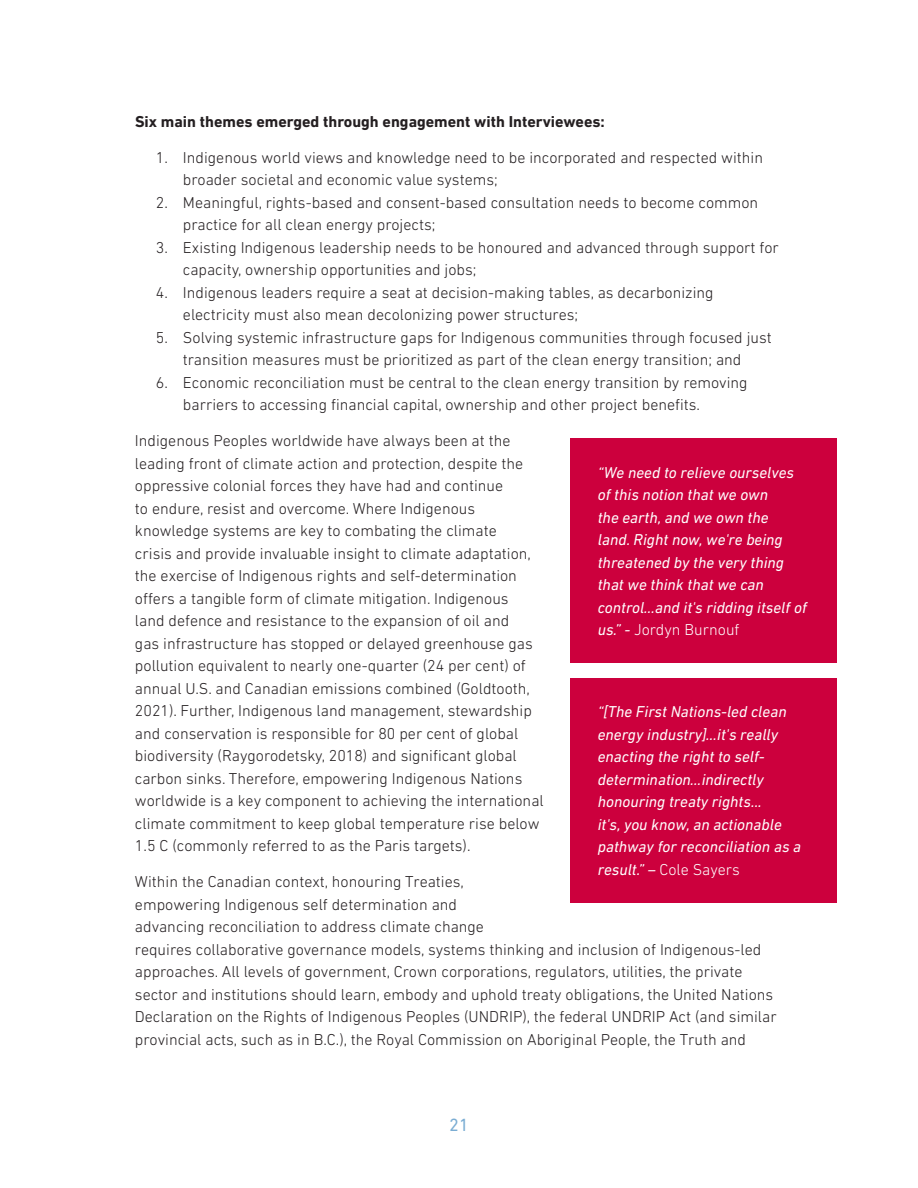
<style>
.page{position:relative;width:918px;height:1188px;background:#fff}
.page>*{position:absolute;margin:0;border:0;box-sizing:border-box;transform-origin:0 0}
.t1{font:18px "DIN Next LT Pro";color:#7badd3}
.t2{font:300 16.05px/22.5px "DIN Next LT Pro";color:#241f21}
.t3{font:italic 16.05px/22.5px "DIN Next LT Pro";color:#fff}
.t4{font:700 16.05px "DIN Next LT Pro";color:#241f21}
.s1{font-weight:300;font-style:normal}
</style>
<div class="page">
<div style="left:571px;top:438px;width:266px;height:225px;background:#cc003d"></div>
<div style="left:571px;top:678px;width:266px;height:225px;background:#cc003d"></div>
<p class="t4" style="left:135px;top:112px;width:471px">Six main themes emerged through engagement with Interviewees:</p>
<p class="t2" style="left:183px;top:146px;width:582px;text-indent:-27px">1. Indigenous world views and knowledge need to be incorporated and respected within broader societal and economic value systems;</p>
<p class="t2" style="left:183px;top:191px;width:577px;text-indent:-27px">2. Meaningful, rights-based and consent-based consultation needs to become common practice for all clean energy projects;</p>
<p class="t2" style="left:183px;top:236px;width:597px;text-indent:-27px">3. Existing Indigenous leadership needs to be honoured and advanced through support for capacity, ownership opportunities and jobs;</p>
<p class="t2" style="left:183px;top:281px;width:532px;text-indent:-27px">4. Indigenous leaders require a seat at decision-making tables, as decarbonizing electricity must also mean decolonizing power structures;</p>
<p class="t2" style="left:156px;top:326px;width:617px;text-align:center">5. Solving systemic infrastructure gaps for Indigenous communities through focused just transition measures must be prioritized as part of the clean energy transition; and</p>
<p class="t2" style="left:183px;top:371px;width:566px;text-indent:-27px">6. Economic reconciliation must be central to the clean energy transition by removing barriers to accessing financial capital, ownership and other project benefits.</p>
<p class="t2" style="left:135px;top:429px;width:410px">Indigenous Peoples worldwide have always been at the leading front of climate action and protection, despite the oppressive colonial forces they have had and continue<br>to endure, resist and overcome. Where Indigenous knowledge systems are key to combating the climate<br>crisis and provide invaluable insight to climate adaptation, the exercise of Indigenous rights and self-determination offers a tangible form of climate mitigation. Indigenous<br>land defence and resistance to the expansion of oil and<br>gas infrastructure has stopped or delayed greenhouse gas pollution equivalent to nearly one-quarter (24 per cent) of annual U.S. and Canadian emissions combined (Goldtooth, 2021). Further, Indigenous land management, stewardship and conservation is responsible for 80 per cent of global biodiversity (Raygorodetsky, 2018) and significant global carbon sinks. Therefore, empowering Indigenous Nations worldwide is a key component to achieving the international climate commitment to keep global temperature rise below 1.5 C (commonly referred to as the Paris targets).</p>
<p class="t2" style="left:135px;top:870px;width:643px">Within the Canadian context, honouring Treaties,<br>empowering Indigenous self determination and<br>advancing reconciliation to address climate change<br>requires collaborative governance models, systems thinking and inclusion of Indigenous-led approaches. All levels of government, Crown corporations, regulators, utilities, the private sector and institutions should learn, embody and uphold treaty obligations, the United Nations Declaration on the Rights of Indigenous Peoples (UNDRIP), the federal UNDRIP Act (and similar provincial acts, such as in B.C.), the Royal Commission on Aboriginal People, the Truth and</p>
<p class="t3" style="left:598px;top:461px;width:211px">“We need to relieve ourselves of this notion that we own<br>the earth, and we own the<br>land. Right now, we're being threatened by the very thing that we think that we can control…and it's ridding itself of us.” - <span class="s1">Jordyn Burnouf</span></p>
<p class="t3" style="left:598px;top:700px;width:205px">“[The First Nations-led clean energy industry]…it's really enacting the right to self&shy;determination…indirectly honouring treaty rights...<br>it's, you know, an actionable pathway for reconciliation as a result.” – <span class="s1">Cole Sayers</span></p>
<p class="t1" style="left:449px;top:1114px;width:21px">21</p>
</div>
